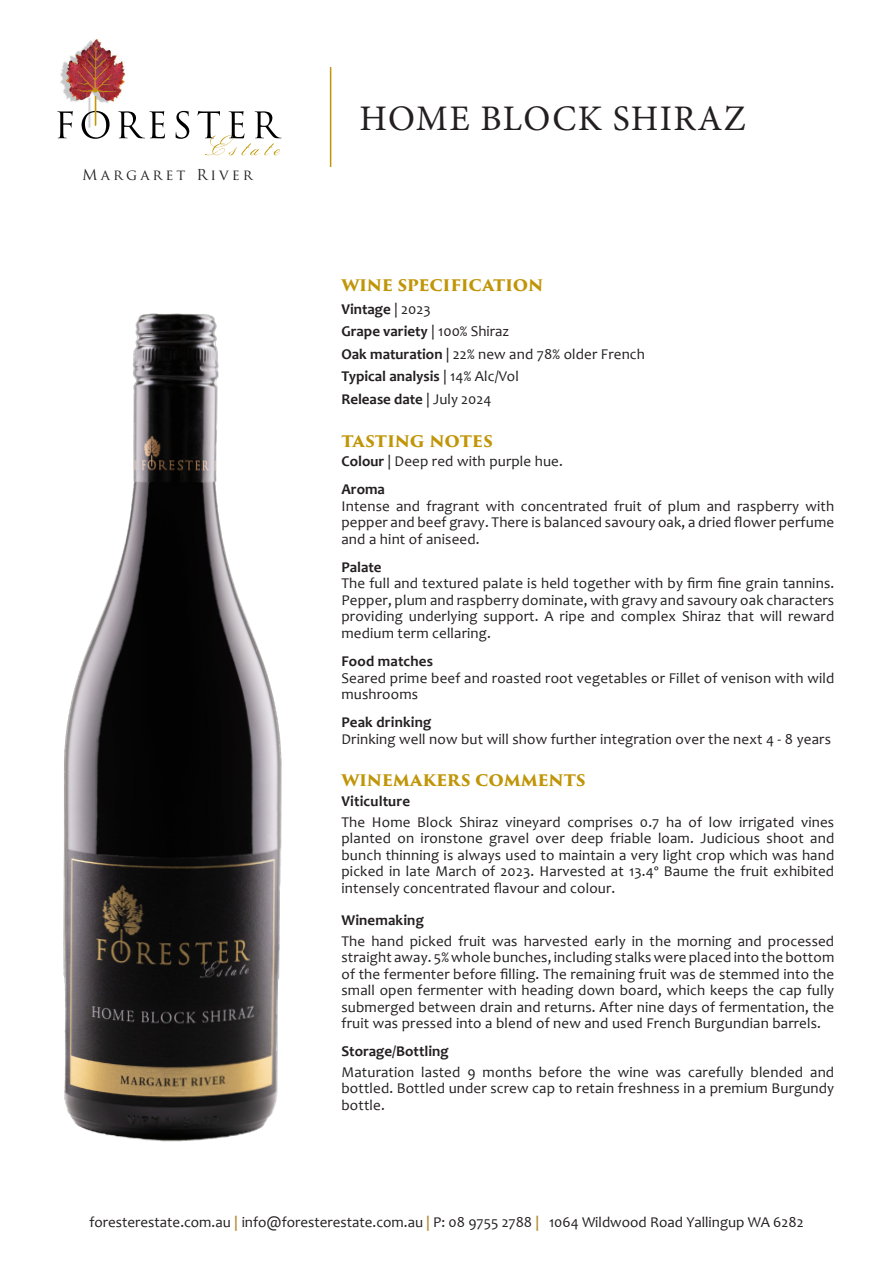
<style>
.page{position:relative;width:893px;height:1263px;background:#fff}
.page>*{position:absolute;margin:0;border:0;box-sizing:border-box;transform-origin:0 0}
.Achievement_page_heading{font:36px "Minion Pro";letter-spacing:.04em;color:#231f20}
.t1{font:700 18px "Trajan Pro 3";letter-spacing:-.01em;color:#c09507}
.t2{font:15px/16.5px "Candara";letter-spacing:.01em;color:#231f20}
.t3{font:14.7px "Trajan Pro";letter-spacing:.205em;color:#231f20}
.s1{font-weight:700}
.s2{font-weight:700;color:#b18e34}
</style>
<div class="page">
<img style="left:60px;top:39px;width:65px;height:89px">
<svg style="left:57px;top:111px;width:16px;height:27px"></svg>
<svg style="left:118px;top:111px;width:47px;height:27px"></svg>
<svg style="left:176px;top:111px;width:13px;height:28px"></svg>
<svg style="left:197px;top:111px;width:85px;height:44px"></svg>
<svg style="left:82px;top:97px;width:28px;height:42px"></svg>
<hr style="left:330px;top:67px;width:1px;height:100px;background:#c09507">
<img style="left:63px;top:313px;width:219px;height:829px">
<p class="t3" style="left:82px;top:165px;width:172px">Margaret River</p>
<p class="Achievement_page_heading" style="left:359px;top:95px;width:388px">HOME BLOCK SHIRAZ</p>
<p class="t1" style="left:341px;top:271px;width:204px">WINE SPECIFICATION</p>
<p class="t2" style="left:341px;top:297px;width:305px;line-height:22.5px"><span class="s1">Vintage</span> | 2023<br><span class="s1">Grape variety</span> | 100% Shiraz<br><span class="s1">Oak maturation</span> | 22% new and 78% older French<br><span class="s1">Typical analysis</span> | 14% Alc/Vol<br><span class="s1">Release date</span> | July 2024</p>
<p class="t1" style="left:341px;top:427px;width:153px">TASTING NOTES</p>
<p class="t2" style="left:341px;top:447px;width:223px;line-height:28px"><span class="s1">Colour</span> | Deep red with purple hue.<br><span class="s1">Aroma</span></p>
<p class="t2" style="left:341px;top:498px;width:494px;text-align:justify">Intense and fragrant with concentrated fruit of plum and raspberry with pepper and beef gravy. There is balanced savoury oak, a dried flower perfume and a hint of aniseed.</p>
<p class="t2" style="left:341px;top:559px;width:494px"><span class="s1">Palate<br></span>The full and textured palate is held together with by firm fine grain tannins.<br>Pepper, plum and raspberry dominate, with gravy and savoury oak characters providing underlying support. A ripe and complex Shiraz that will reward medium term cellaring.</p>
<p class="t2" style="left:341px;top:653px;width:494px"><span class="s1">Food matches<br></span>Seared prime beef and roasted root vegetables or Fillet of venison with wild mushrooms</p>
<p class="t2" style="left:341px;top:714px;width:491px"><span class="s1">Peak drinking<br></span>Drinking well now but will show further integration over the next 4 - 8 years</p>
<p class="t1" style="left:341px;top:766px;width:246px">WINEMAKERS COMMENTS</p>
<p class="t2" style="left:341px;top:790px;width:494px;line-height:20.7px"><span class="s1">Viticulture<br></span>The Home Block Shiraz vineyard comprises 0.7 ha of low irrigated vines</p>
<p class="t2" style="left:341px;top:830px;width:494px;text-align:justify">planted on ironstone gravel over deep friable loam. Judicious shoot and bunch thinning is always used to maintain a very light crop which was hand picked in late March of 2023. Harvested at 13.4º Baume the fruit exhibited intensely concentrated flavour and colour.</p>
<p class="t2" style="left:341px;top:909px;width:494px;line-height:20.7px"><span class="s1">Winemaking<br></span>The hand picked fruit was harvested early in the morning and processed</p>
<p class="t2" style="left:341px;top:949px;width:494px;text-align:justify">straight away. 5% whole bunches, including stalks were placed into the bottom of the fermenter before filling. The remaining fruit was de stemmed into the small open fermenter with heading down board, which keeps the cap fully submerged between drain and returns. After nine days of fermentation, the fruit was pressed into a blend of new and used French Burgundian barrels.</p>
<p class="t2" style="left:341px;top:1041px;width:494px;line-height:20.7px"><span class="s1">Storage/Bottling<br></span>Maturation lasted 9 months before the wine was carefully blended and</p>
<p class="t2" style="left:341px;top:1080px;width:494px">bottled. Bottled under screw cap to retain freshness in a premium Burgundy bottle.</p>
<p class="t2" style="left:89px;top:1214px;width:716px">foresterestate.com.au <span class="s2">|</span> info@foresterestate.com.au <span class="s2">|</span> P: 08 9755 2788 <span class="s2">|</span> 1064 Wildwood Road Yallingup WA 6282</p>
</div>
